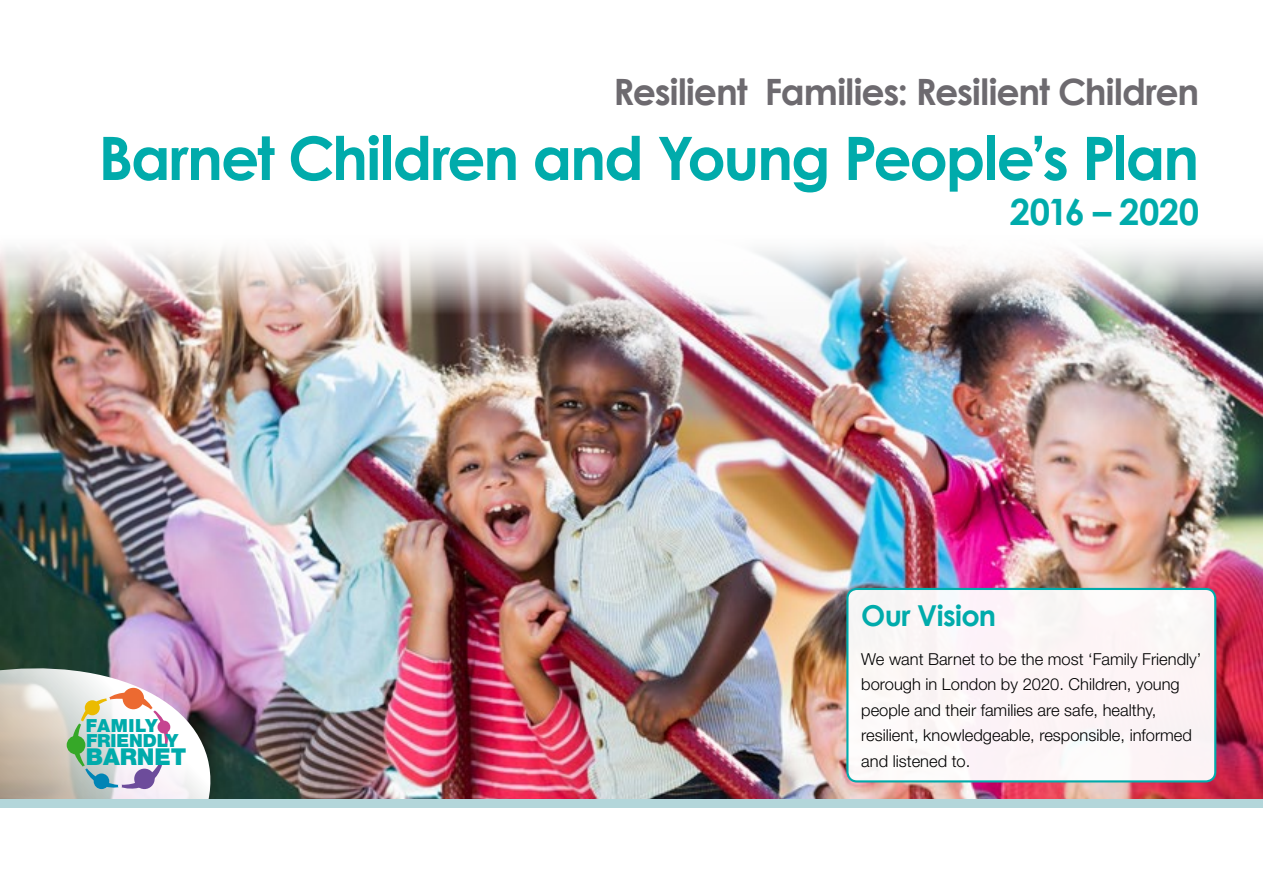
<style>
.page{position:relative;width:1263px;height:893px;background:#fff}
.page>*{position:absolute;margin:0;border:0;box-sizing:border-box;transform-origin:0 0}
.Title_lead{font:700 60px "Century Gothic";letter-spacing:-.035em;color:#00abab}
.Title_lead-2{font:700 36.3px "Century Gothic";letter-spacing:-.025em;color:#6d6a6f}
.Title_sub{font:700 36.3px "Century Gothic";letter-spacing:-.015em;color:#00abab}
.Vision_header{font:700 28.8px "Century Gothic";letter-spacing:-.02em;color:#00abab}
.t1{font:900 23.25px "Helvetica Neue";letter-spacing:-.005em;color:#00abab}
.t2{font:900 18.15px/14.7px "Helvetica Neue";letter-spacing:-.005em;color:#00abab}
.Body{font:300 16.5px/25.5px "Helvetica Neue";color:#000}
</style>
<div class="page">
<img style="left:0;top:247px;width:1263px;height:552px">
<div style="left:75px;top:50px;width:1151px;height:204px;background:#fff"></div>
<div style="left:847px;top:589px;width:368px;height:192px;background:#fcf5f6;border-radius:10px"></div>
<div style="left:846px;top:588px;width:370px;height:194px;border:2px solid #00abab;border-radius:10px"></div>
<svg style="left:0;top:668px;width:215px;height:131px"></svg>
<div style="left:123px;top:688px;width:21px;height:21px;background:#ec6a31;border-radius:50%"></div>
<svg style="left:62px;top:690px;width:108px;height:101px"></svg>
<div style="left:0;top:799px;width:1263px;height:94px;background:#b3d6da"></div>
<div style="left:0;top:808px;width:1263px;height:85px;background:#fff"></div>
<p class="Title_lead-2" style="left:613px;top:69px;width:587px">Resilient Families: Resilient Children</p>
<p class="Title_lead" style="left:98px;top:120px;width:1102px">Barnet Children and Young People’s Plan</p>
<p class="Title_sub" style="left:1010px;top:189px;width:191px">2016 – 2020</p>
<p class="t2" style="left:86px;top:718px;width:94px">FAMILY<br>FRIENDLY</p>
<h3 class="t1" style="left:86px;top:743px;width:102px">BARNET</h3>
<p class="Vision_header" style="left:861px;top:597px;width:136px">Our Vision</p>
<p class="Body" style="left:861px;top:646px;width:342px">We want Barnet to be the most ‘Family Friendly’ borough in London by 2020. Children, young people and their families are safe, healthy, resilient, knowledgeable, responsible, informed and listened to.</p>
</div>
